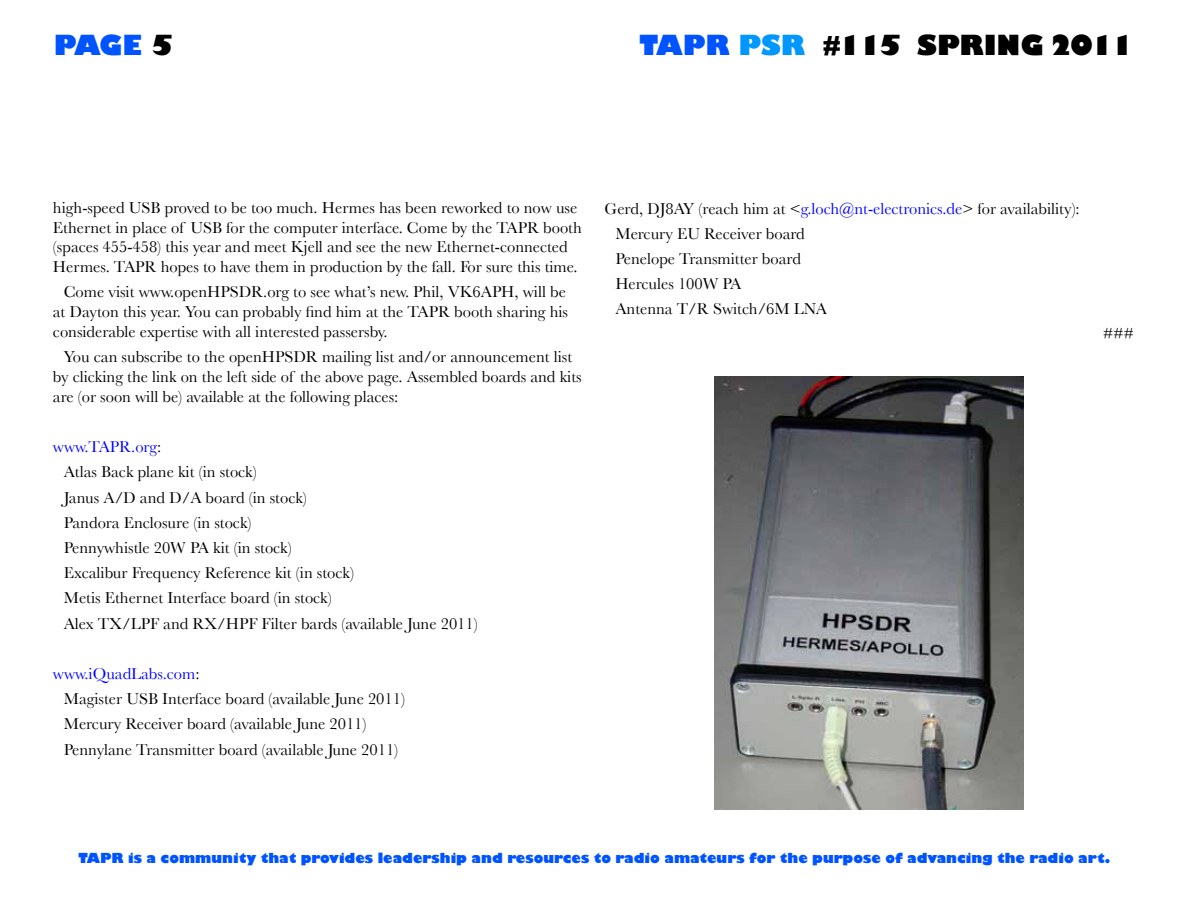
<style>
.page{position:relative;width:1188px;height:918px;background:#fff}
.page>*{position:absolute;margin:0;border:0;box-sizing:border-box;transform-origin:0 0}
.t1{font:800 27px "Gill Sans";color:#000}
.t2{font:800 27px "Gill Sans";color:#0054ff}
.t3{font:16.5px/25.2px "Baskerville";color:#000}
.t4{font:15px "Baskerville";color:#000}
.t5{font:800 13.5px "Gill Sans";color:#0054ff}
.s1{color:#000}
.s2{color:#0054ff}
.s3{color:#0097ff}
.s4{color:#00f}
</style>
<div class="page">
<img style="left:715px;top:377px;width:309px;height:433px">
<h1 class="t2" style="left:54px;top:28px;width:121px">PAGE <span class="s1">5</span></h1>
<h1 class="t1" style="left:640px;top:28px;width:496px"><span class="s2">TAPR</span> <span class="s3">PSR</span> #115 SPRING 2011</h1>
<p class="t3" style="left:53px;top:197px;width:530px;line-height:19.8px">high-speed USB proved to be too much. Hermes has been reworked to now use Ethernet in place of USB for the computer interface. Come by the TAPR booth (spaces 455-458) this year and meet Kjell and see the new Ethernet-connected Hermes. TAPR hopes to have them in production by the fall. For sure this time.</p>
<p class="t3" style="left:53px;top:282px;width:517px;line-height:19.8px;text-indent:11px">Come visit www.openHPSDR.org to see what’s new. Phil, VK6APH, will be at Dayton this year. You can probably find him at the TAPR booth sharing his considerable expertise with all interested passersby.</p>
<p class="t3" style="left:53px;top:347px;width:530px;line-height:19.8px;text-indent:11px">You can subscribe to the openHPSDR mailing list and/or announcement list by clicking the link on the left side of the above page. Assembled boards and kits are (or soon will be) available at the following places:</p>
<p class="t3" style="left:64px;top:434px;width:415px;text-indent:-11px"><span class="s4">www.TAPR.org</span>:<br>Atlas Back plane kit (in stock)<br>Janus A/D and D/A board (in stock)<br>Pandora Enclosure (in stock)<br>Pennywhistle 20W PA kit (in stock)<br>Excalibur Frequency Reference kit (in stock)<br>Metis Ethernet Interface board (in stock)<br>Alex TX/LPF and RX/HPF Filter bards (available June 2011)</p>
<p class="t3" style="left:64px;top:661px;width:343px;text-indent:-11px"><span class="s4">www.iQuadLabs.com</span>:<br>Magister USB Interface board (available June 2011)<br>Mercury Receiver board (available June 2011)<br>Pennylane Transmitter board (available June 2011)</p>
<p class="t3" style="left:615px;top:195px;width:466px;text-indent:-11px">Gerd, DJ8AY (reach him at &lt;<span class="s4">g.loch@nt-electronics.de</span>&gt; for availability):<br>Mercury EU Receiver board<br>Penelope Transmitter board<br>Hercules 100W PA<br>Antenna T/R Switch/6M LNA</p>
<p class="t4" style="left:1103px;top:324px;width:32px">###</p>
<p class="t5" style="left:79px;top:850px;width:1033px">TAPR is a community that provides leadership and resources to radio amateurs for the purpose of advancing the radio art.</p>
</div>
